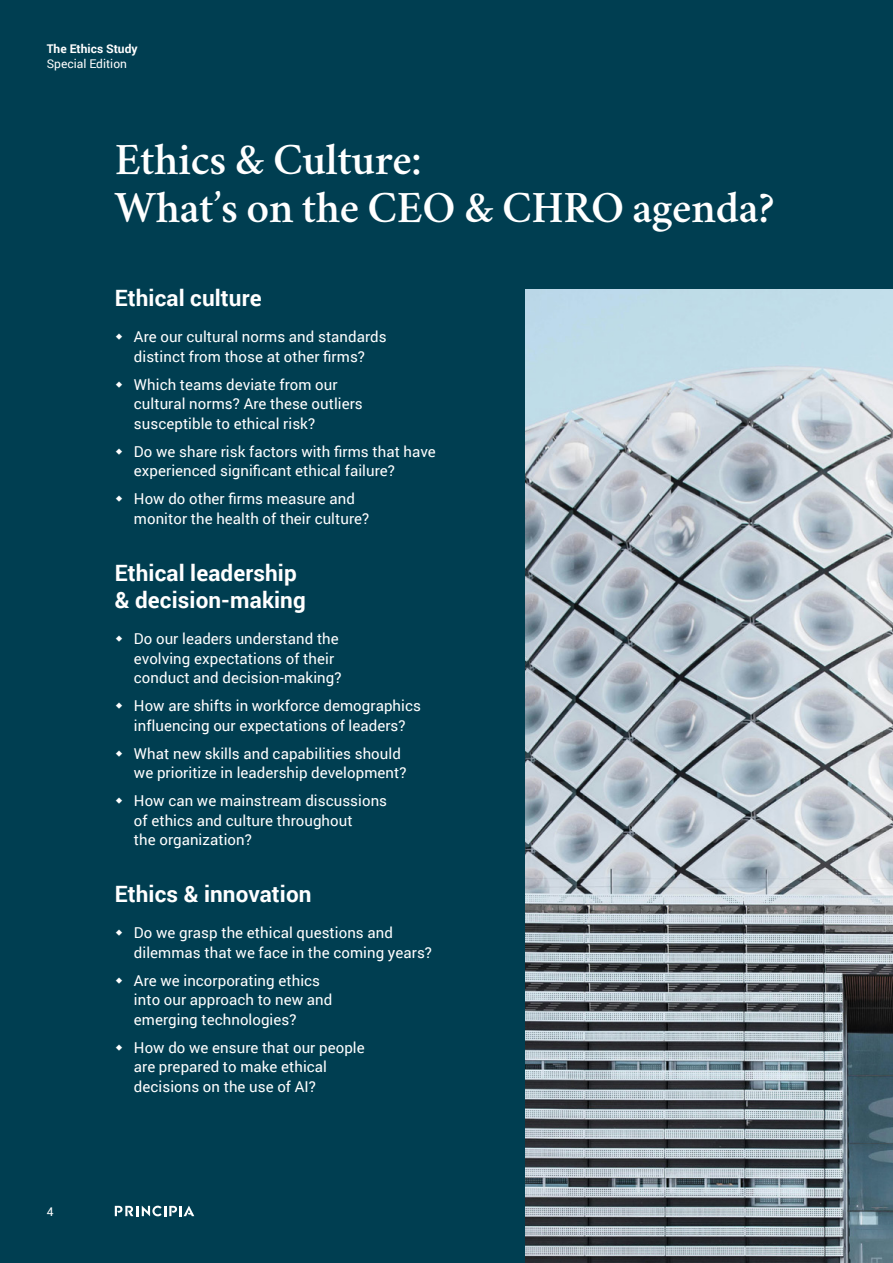
<style>
.page{position:relative;width:893px;height:1263px;background:#003e51}
.page>*{position:absolute;margin:0;border:0;box-sizing:border-box;transform-origin:0 0}
.t1{font:600 45px/48px "Crimson";letter-spacing:-.01em;color:#fff}
.t2{font:700 22.5px/27px "Roboto";letter-spacing:.005em;color:#fff}
.t3{font:15px/19.5px "Roboto";letter-spacing:.005em;color:#fff}
.t4{font:12px "Roboto";color:#fff}
.t5{font:700 12px "Roboto";color:#fff}
</style>
<div class="page">
<svg style="left:115px;top:1205px;width:79px;height:11px"></svg>
<img style="left:525px;top:290px;width:368px;height:973px">
<p class="t5" style="left:47px;top:41px;width:92px">The Ethics Study</p>
<p class="t4" style="left:47px;top:56px;width:82px">Special Edition</p>
<h1 class="t1" style="left:115px;top:132px;width:661px">Ethics &amp; Culture:<br>What’s on the CEO &amp; CHRO agenda?</h1>
<p class="t4" style="left:47px;top:1203px;width:8px">4</p>
<h2 class="t2" style="left:115px;top:283px;width:148px">Ethical culture</h2>
<p class="t3" style="left:134px;top:327px;width:254px">Are our cultural norms and standards distinct from those at other firms?</p>
<p class="t3" style="left:134px;top:374px;width:230px">Which teams deviate from our cultural norms? Are these outliers susceptible to ethical risk?</p>
<p class="t3" style="left:134px;top:441px;width:303px">Do we share risk factors with firms that have experienced significant ethical failure?</p>
<p class="t3" style="left:134px;top:489px;width:237px">How do other firms measure and monitor the health of their culture?</p>
<h2 class="t2" style="left:115px;top:558px;width:192px">Ethical leadership &amp; decision-making</h2>
<p class="t3" style="left:134px;top:628px;width:209px">Do our leaders understand the evolving expectations of their conduct and decision-making?</p>
<p class="t3" style="left:134px;top:695px;width:288px">How are shifts in workforce demographics influencing our expectations of leaders?</p>
<p class="t3" style="left:134px;top:743px;width:274px">What new skills and capabilities should we prioritize in leadership development?</p>
<p class="t3" style="left:134px;top:790px;width:255px">How can we mainstream discussions of ethics and culture throughout<br>the organization?</p>
<h2 class="t2" style="left:115px;top:879px;width:198px">Ethics &amp; innovation</h2>
<p class="t3" style="left:134px;top:923px;width:300px">Do we grasp the ethical questions and dilemmas that we face in the coming years?</p>
<p class="t3" style="left:134px;top:970px;width:200px">Are we incorporating ethics into our approach to new and emerging technologies?</p>
<p class="t3" style="left:134px;top:1037px;width:232px">How do we ensure that our people are prepared to make ethical decisions on the use of AI?</p>
</div>
